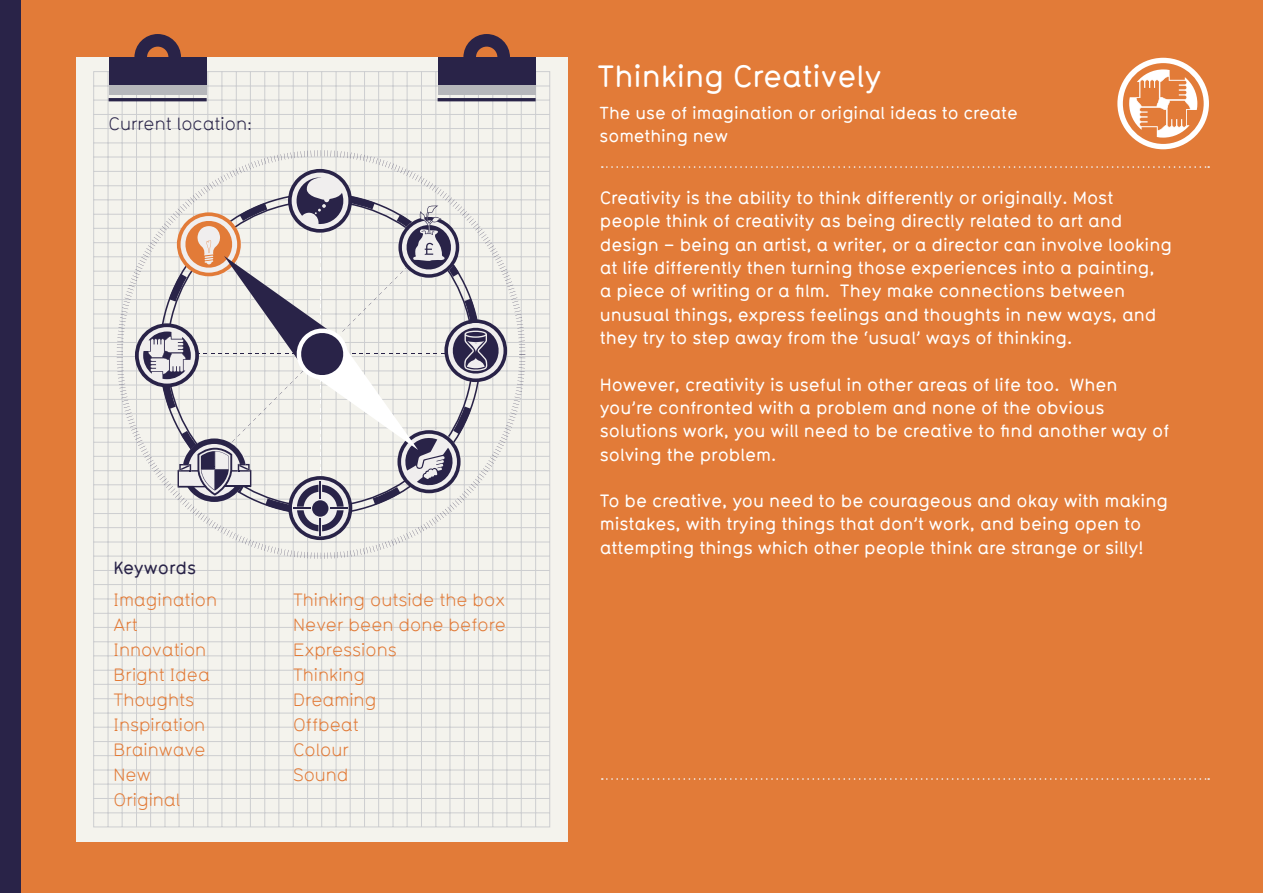
<style>
.page{position:relative;width:1263px;height:893px;background:#e27b38}
.page>*{position:absolute;margin:0;border:0;box-sizing:border-box;transform-origin:0 0}
.HEADER_TITLE{font:500 34.5px "TYP1451 A";color:#fff}
.HEADER_subtext{font:500 19.95px/23.2px "TYP1451 A";color:#fff}
.LIST{font:19.95px "TYP1451 A";color:#e27b38}
.Title_Header{font:19.95px "TYP1451 A";color:#292348}
.Title_Header-2{font:500 19.95px "TYP1451 A";color:#292348}
.HEADER_subtext-2{font:500 19.5px/23.2px "TYP1451 A";color:#fff}
</style>
<div class="page">
<div style="left:0;top:0;width:20px;height:893px;background:#292348"></div>
<svg style="left:602px;top:166px;width:607px;height:2px"></svg>
<svg style="left:602px;top:778px;width:607px;height:2px"></svg>
<svg style="left:1117px;top:58px;width:92px;height:91px"></svg>
<div style="left:76px;top:57px;width:491px;height:784px;background:#f4f3ed"></div>
<svg style="left:93px;top:71px;width:457px;height:756px"></svg>
<svg style="left:117px;top:150px;width:408px;height:409px"></svg>
<svg style="left:135px;top:169px;width:372px;height:371px"></svg>
<svg style="left:134px;top:34px;width:47px;height:23px"></svg>
<div style="left:109px;top:82px;width:98px;height:13px;background:#b6b7bb"></div>
<div style="left:109px;top:57px;width:98px;height:28px;background:#292348"></div>
<hr style="left:109px;top:98px;width:98px;height:3px;background:#292348">
<svg style="left:463px;top:34px;width:47px;height:23px"></svg>
<div style="left:438px;top:82px;width:98px;height:13px;background:#b6b7bb"></div>
<div style="left:438px;top:57px;width:98px;height:28px;background:#292348"></div>
<hr style="left:438px;top:98px;width:98px;height:3px;background:#292348">
<p class="Title_Header" style="left:109px;top:113px;width:145px">Current location:</p>
<p class="Title_Header-2" style="left:114px;top:557px;width:84px">Keywords</p>
<p class="LIST" style="left:114px;top:589px;width:105px">Imagination</p>
<p class="LIST" style="left:114px;top:614px;width:26px">Art</p>
<p class="LIST" style="left:114px;top:639px;width:94px">Innovation</p>
<p class="LIST" style="left:114px;top:664px;width:98px">Bright Idea</p>
<p class="LIST" style="left:114px;top:689px;width:82px">Thoughts</p>
<p class="LIST" style="left:114px;top:714px;width:93px">Inspiration</p>
<p class="LIST" style="left:114px;top:739px;width:93px">Brainwave</p>
<p class="LIST" style="left:114px;top:764px;width:39px">New</p>
<p class="LIST" style="left:114px;top:789px;width:68px">Original</p>
<p class="LIST" style="left:293px;top:589px;width:213px">Thinking outside the box</p>
<p class="LIST" style="left:293px;top:614px;width:214px">Never been done before</p>
<p class="LIST" style="left:293px;top:639px;width:105px">Expressions</p>
<p class="LIST" style="left:293px;top:664px;width:73px">Thinking</p>
<p class="LIST" style="left:293px;top:689px;width:85px">Dreaming</p>
<p class="LIST" style="left:293px;top:714px;width:67px">Offbeat</p>
<p class="LIST" style="left:293px;top:739px;width:57px">Colour</p>
<p class="LIST" style="left:293px;top:764px;width:57px">Sound</p>
<p class="HEADER_TITLE" style="left:597px;top:58px;width:286px">Thinking Creatively</p>
<p class="HEADER_subtext-2" style="left:600px;top:101px;width:420px">The use of imagination or original ideas to create something new</p>
<p class="HEADER_subtext" style="left:600px;top:186px;width:574px">Creativity is the ability to think differently or originally. Most people think of creativity as being directly related to art and design – being an artist, a writer, or a director can involve looking at life differently then turning those experiences into a painting,<br>a piece of writing or a film. They make connections between unusual things, express feelings and thoughts in new ways, and they try to step away from the ‘usual’ ways of thinking.</p>
<p class="HEADER_subtext" style="left:600px;top:373px;width:571px">However, creativity is useful in other areas of life too. When you’re confronted with a problem and none of the obvious solutions work, you will need to be creative to find another way of solving the problem.</p>
<p class="HEADER_subtext" style="left:600px;top:489px;width:570px">To be creative, you need to be courageous and okay with making mistakes, with trying things that don’t work, and being open to attempting things which other people think are strange or silly!</p>
</div>
